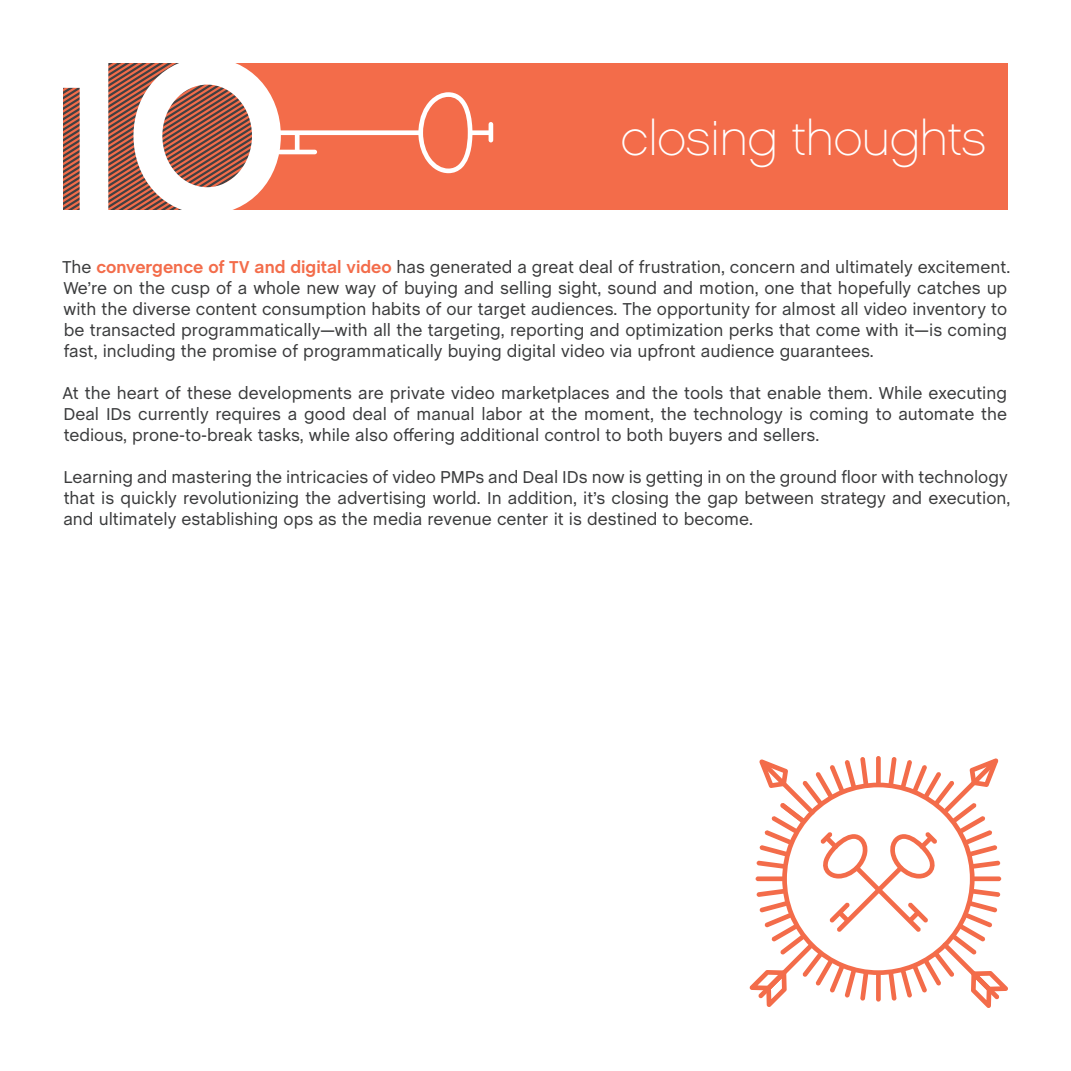
<style>
.page{position:relative;width:1071px;height:1071px;background:#fff}
.page>*{position:absolute;margin:0;border:0;box-sizing:border-box;transform-origin:0 0}
.t1{font:217px "Chalet New York Nineteen Seventy";color:#fff}
.t2{font:49px "Chalet Paris Nineteen Sixty";color:#fff}
.t3{font:17.5px/21px "Chalet";color:#3a3b3c}
.s1{font-weight:700;color:#f36c4a}
</style>
<div class="page">
<div style="left:63px;top:63px;width:945px;height:147px;background:#f36c4a"></div>
<svg style="left:63px;top:63px;width:189px;height:147px"></svg>
<div style="left:232px;top:63px;width:30px;height:24px;background:#f36c4a"></div>
<div style="left:232px;top:186px;width:30px;height:24px;background:#f36c4a"></div>
<svg style="left:274px;top:92px;width:220px;height:82px"></svg>
<svg style="left:750px;top:757px;width:258px;height:251px"></svg>
<h1 class="t1" style="left:54px;top:4px;width:236px">10</h1>
<h2 class="t2" style="left:621px;top:109px;width:366px">closing thoughts</h2>
<p class="t3" style="left:62px;top:257px;width:950px">The <span class="s1">convergence of TV and digital video</span> has generated a great deal of frustration, concern and ultimately excitement.<br>We’re on the cusp of a whole new way of buying and selling sight, sound and motion, one that hopefully catches up with the diverse content consumption habits of our target audiences. The opportunity for almost all video inventory to be transacted programmatically—with all the targeting, reporting and optimization perks that come with it—is coming fast, including the promise of programmatically buying digital video via upfront audience guarantees.</p>
<p class="t3" style="left:63px;top:383px;width:946px;text-align:justify">At the heart of these developments are private video marketplaces and the tools that enable them. While executing Deal IDs currently requires a good deal of manual labor at the moment, the technology is coming to automate the tedious, prone-to-break tasks, while also offering additional control to both buyers and sellers.</p>
<p class="t3" style="left:63px;top:467px;width:949px">Learning and mastering the intricacies of video PMPs and Deal IDs now is getting in on the ground floor with technology that is quickly revolutionizing the advertising world. In addition, it’s closing the gap between strategy and execution, and ultimately establishing ops as the media revenue center it is destined to become.</p>
</div>
